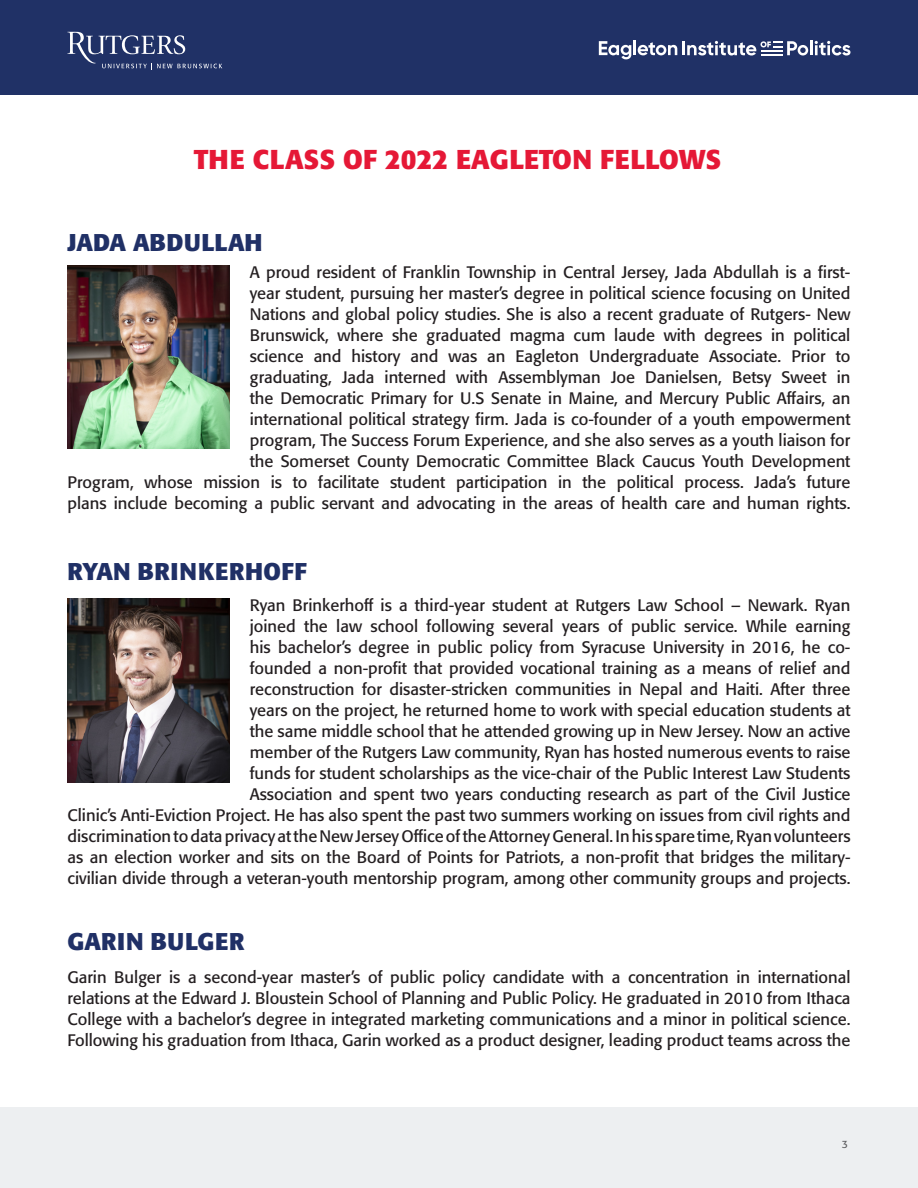
<style>
.page{position:relative;width:918px;height:1188px;background:#fff}
.page>*{position:absolute;margin:0;border:0;box-sizing:border-box;transform-origin:0 0}
.Cover_bold{font:700 27px "Formata BQ";color:#e51836}
.Bodycopy{font:700 24px "Formata BQ";letter-spacing:.02em;color:#203066}
.Bodycopy-2{font:700 24px "Formata BQ";color:#203066}
.Bodycopy-3{font:16.5px/21px "Formata BQ";color:#241f21;text-align:right}
.t1{font:10.5px "Formata BQ";color:#5c5c5f}
</style>
<div class="page">
<div style="left:0;top:1108px;width:918px;height:80px;background:#edeff1"></div>
<div style="left:0;top:0;width:918px;height:94px;background:#203166"></div>
<svg style="left:67px;top:31px;width:155px;height:39px"></svg>
<svg style="left:599px;top:41px;width:32px;height:18px"></svg>
<hr style="left:633px;top:41px;width:3px;height:14px;background:#fff">
<svg style="left:638px;top:42px;width:39px;height:14px"></svg>
<hr style="left:810px;top:41px;width:3px;height:14px;background:#fff">
<svg style="left:815px;top:41px;width:35px;height:15px"></svg>
<hr style="left:682px;top:41px;width:3px;height:14px;background:#fff">
<svg style="left:687px;top:41px;width:121px;height:15px"></svg>
<img style="left:68px;top:265px;width:162px;height:184px">
<img style="left:68px;top:599px;width:162px;height:183px">
<p class="Cover_bold" style="left:194px;top:143px;width:529px">THE CLASS OF 2022 EAGLETON FELLOWS</p>
<p class="Bodycopy-2" style="left:68px;top:227px;width:197px">JADA ABDULLAH</p>
<p class="Bodycopy-3" style="left:68px;top:261px;width:785px">A proud resident of Franklin Township in Central Jersey, Jada Abdullah is a first-<br>year student, pursuing her master’s degree in political science focusing on United<br>Nations and global policy studies. She is also a recent graduate of Rutgers- New<br>Brunswick, where she graduated magma cum laude with degrees in political<br>science and history and was an Eagleton Undergraduate Associate. Prior to<br>graduating, Jada interned with Assemblyman Joe Danielsen, Betsy Sweet in<br>the Democratic Primary for U.S Senate in Maine, and Mercury Public Affairs, an<br>international political strategy firm. Jada is co-founder of a youth empowerment<br>program, The Success Forum Experience, and she also serves as a youth liaison for<br>the Somerset County Democratic Committee Black Caucus Youth Development<br>Program, whose mission is to facilitate student participation in the political process. Jada’s future plans include becoming a public servant and advocating in the areas of health care and human rights.</p>
<p class="Bodycopy" style="left:68px;top:556px;width:241px">RYAN BRINKERHOFF</p>
<p class="Bodycopy-3" style="left:68px;top:595px;width:785px">Ryan Brinkerhoff is a third-year student at Rutgers Law School – Newark. Ryan<br>joined the law school following several years of public service. While earning<br>his bachelor’s degree in public policy from Syracuse University in 2016, he co-<br>founded a non-profit that provided vocational training as a means of relief and<br>reconstruction for disaster-stricken communities in Nepal and Haiti. After three<br>years on the project, he returned home to work with special education students at<br>the same middle school that he attended growing up in New Jersey. Now an active<br>member of the Rutgers Law community, Ryan has hosted numerous events to raise<br>funds for student scholarships as the vice-chair of the Public Interest Law Students<br>Association and spent two years conducting research as part of the Civil Justice<br>Clinic’s Anti-Eviction Project. He has also spent the past two summers working on issues from civil rights and discrimination to data privacy at the New Jersey Office of the Attorney General. In his spare time, Ryan volunteers as an election worker and sits on the Board of Points for Patriots, a non-profit that bridges the military&shy;civilian divide through a veteran-youth mentorship program, among other community groups and projects.</p>
<p class="Bodycopy" style="left:68px;top:927px;width:179px">GARIN BULGER</p>
<p class="Bodycopy-3" style="left:68px;top:967px;width:785px;text-align:justify">Garin Bulger is a second-year master’s of public policy candidate with a concentration in international relations at the Edward J. Bloustein School of Planning and Public Policy. He graduated in 2010 from Ithaca College with a bachelor’s degree in integrated marketing communications and a minor in political science.<br>Following his graduation from Ithaca, Garin worked as a product designer, leading product teams across the</p>
<p class="t1" style="left:842px;top:1138px;width:8px">3</p>
</div>
